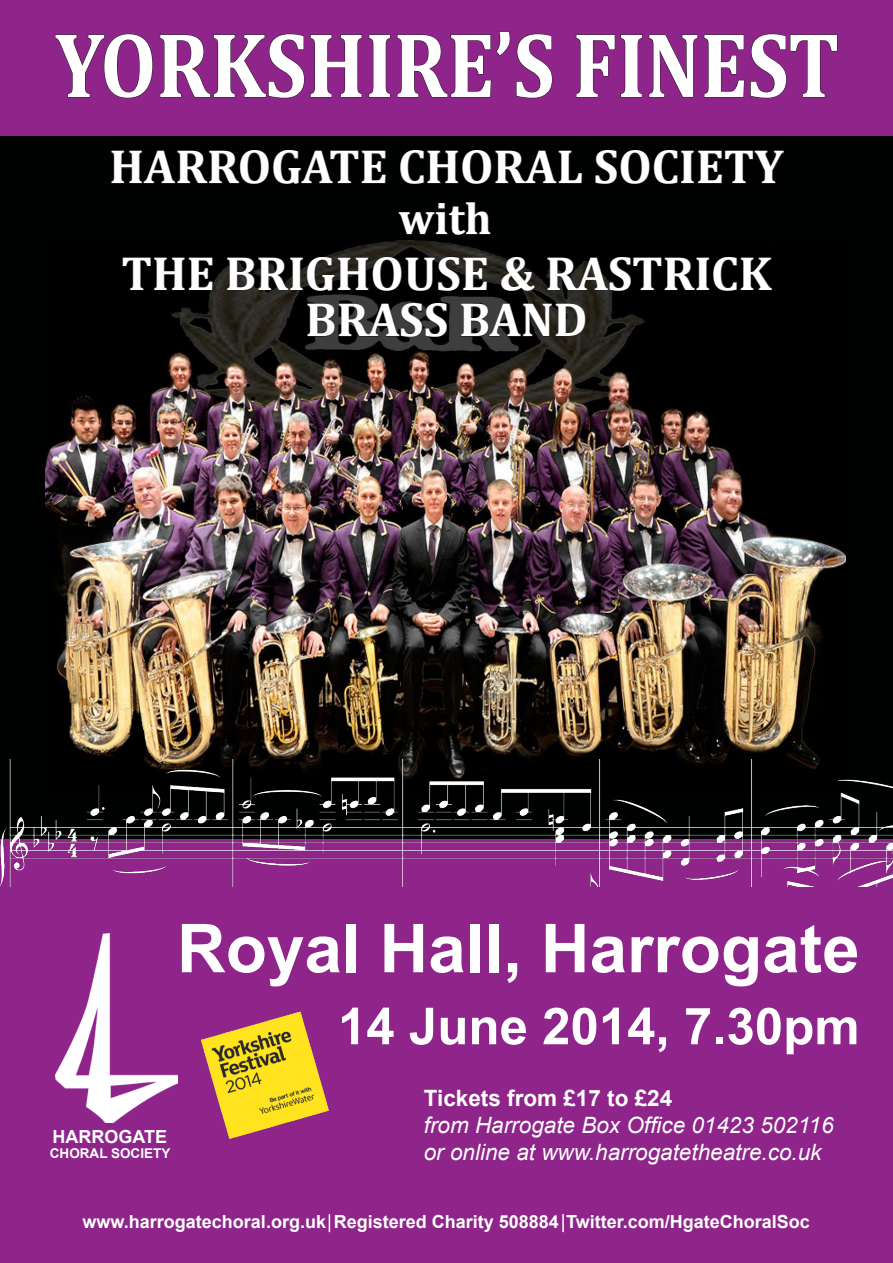
<style>
.page{position:relative;width:893px;height:1263px;background:#fff}
.page>*{position:absolute;margin:0;border:0;box-sizing:border-box;transform-origin:0 0}
.t1{font:700 93.15px "Cambria";color:#fff;scale:.87 1}
.t2{font:700 67.5px "Arial";color:#fff}
.t3{font:700 51px "Arial";color:#fff}
.t4{font:700 48px/46.5px "Cambria";color:#fff;text-align:center}
.t5{font:700 45px "Cambria";color:#fff}
.t6{font:italic 22.5px/27px "Arial";color:#fff}
.t7{font:700 22.5px "Arial";color:#fff}
.t8{font:700 18px "Arial";color:#fff}
.t9{font:700 13.5px "Arial";color:#fff}
</style>
<div class="page">
<div style="left:0;top:136px;width:893px;height:703px;background:#000101"></div>
<img style="left:45px;top:240px;width:800px;height:519px">
<div style="left:0;top:0;width:893px;height:136px;background:#8f248a"></div>
<div style="left:0;top:839px;width:893px;height:424px;background:#8f248a"></div>
<img style="left:55px;top:933px;width:123px;height:189px">
<svg style="left:329px;top:1214px;width:1px;height:18px"></svg>
<svg style="left:562px;top:1214px;width:2px;height:18px"></svg>
<svg style="left:55px;top:33px;width:98px;height:65px"></svg>
<svg style="left:160px;top:33px;width:202px;height:65px"></svg>
<svg style="left:368px;top:34px;width:23px;height:64px"></svg>
<svg style="left:397px;top:31px;width:113px;height:67px"></svg>
<svg style="left:516px;top:33px;width:37px;height:65px"></svg>
<svg style="left:576px;top:34px;width:66px;height:64px"></svg>
<svg style="left:648px;top:33px;width:190px;height:65px"></svg>
<img style="left:0;top:759px;width:893px;height:127px">
<img style="left:200px;top:1011px;width:129px;height:128px">
<svg style="left:111px;top:150px;width:275px;height:34px"></svg>
<svg style="left:400px;top:150px;width:183px;height:34px"></svg>
<svg style="left:595px;top:150px;width:189px;height:34px"></svg>
<svg style="left:398px;top:202px;width:93px;height:33px"></svg>
<svg style="left:122px;top:257px;width:91px;height:33px"></svg>
<svg style="left:227px;top:257px;width:261px;height:34px"></svg>
<svg style="left:501px;top:257px;width:34px;height:34px"></svg>
<svg style="left:547px;top:257px;width:226px;height:34px"></svg>
<svg style="left:307px;top:303px;width:141px;height:34px"></svg>
<svg style="left:461px;top:303px;width:125px;height:34px"></svg>
<h1 class="t1" style="left:55px;top:9px;width:903px">YORKSHIRE’S FINEST</h1>
<h3 class="t4" style="left:109px;top:143px;width:675px">HARROGATE CHORAL SOCIETY</h3>
<h3 class="t5" style="left:398px;top:191px;width:95px">with</h3>
<h3 class="t4" style="left:121px;top:249px;width:651px">THE BRIGHOUSE &amp; RASTRICK<br>BRASS BAND</h3>
<p class="t8" style="left:53px;top:1124px;width:116px">HARROGATE</p>
<p class="t9" style="left:50px;top:1144px;width:122px">CHORAL SOCIETY</p>
<h2 class="t2" style="left:177px;top:904px;width:684px">Royal Hall, Harrogate</h2>
<h3 class="t3" style="left:338px;top:993px;width:523px">14 June 2014, 7.30pm</h3>
<p class="t7" style="left:424px;top:1083px;width:250px">Tickets from £17 to £24</p>
<p class="t6" style="left:424px;top:1112px;width:411px">from Harrogate Box Office 01423 502116 or online at www.harrogatetheatre.co.uk</p>
<p class="t8" style="left:83px;top:1210px;width:729px">www.harrogatechoral.org.uk Registered Charity 508884 Twitter.com/HgateChoralSoc</p>
</div>
